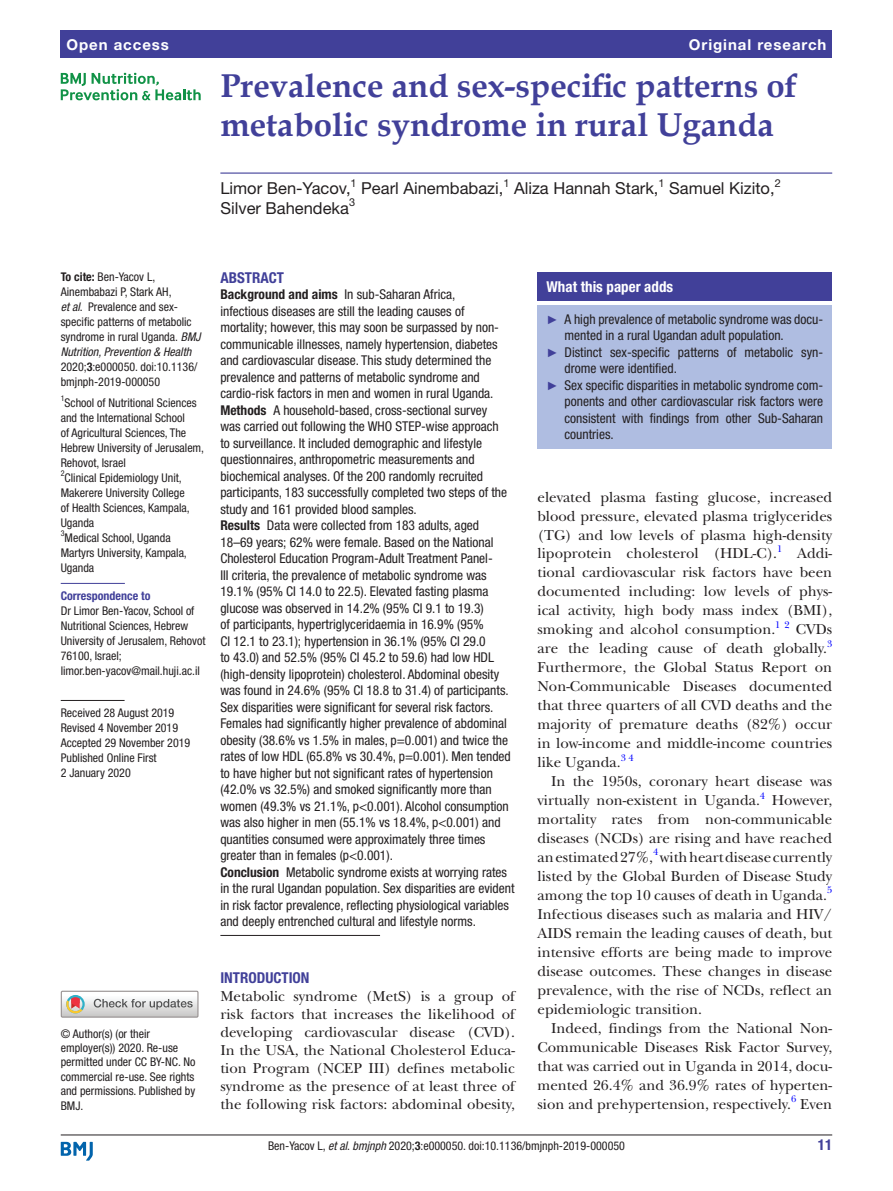
<style>
.page{position:relative;width:893px;height:1191px;background:#fff}
.page>*{position:absolute;margin:0;border:0;box-sizing:border-box;transform-origin:0 0}
.t1{font:700 33px/39px "Book Antiqua";color:#414099}
.t2{font:16.5px "Helvetica Neue LT Std";color:#231f20}
.t3{font:15px/18.9px "New Baskerville";color:#231f20;text-align:justify}
.t4{font:700 15px "Helvetica Neue LT Std";letter-spacing:.065em;color:#fff}
.t5{font:700 condensed 15px "Helvetica Neue LT Std";color:#414099}
.t6{font:700 condensed 15px "Helvetica Neue LT Std";color:#fff}
.t7{font:condensed 13.5px/16.5px "Helvetica Neue LT Std";color:#231f20}
.t8{font:condensed 12px/15px "Helvetica Neue LT Std";color:#231f20}
.t9{font:700 condensed 12px "Helvetica Neue LT Std";color:#414099}
.t10{font:10.95px "Helvetica Neue LT Std";color:#231f20}
.t11{font:9.9px "New Baskerville";color:#00f}
.t12{font:condensed 7.95px "Helvetica Neue LT Std";color:#231f20}
.s1{font-weight:700}
.s2{font-style:italic}
.s3{font-family:"Arial";font-stretch:normal;font-size:12px;color:#414099}
</style>
<div class="page">
<hr style="left:61px;top:1134px;width:771px;height:1px;background:#231f20">
<svg style="left:61px;top:1141px;width:32px;height:19px"></svg>
<div style="left:61px;top:31px;width:771px;height:27px;background:#414099"></div>
<hr style="left:220px;top:172px;width:612px;height:2px;background:#414099">
<hr style="left:61px;top:583px;width:64px;height:1px;background:#414099">
<hr style="left:61px;top:700px;width:64px;height:1px;background:#231f20">
<div style="left:61px;top:990px;width:138px;height:27px;border:1px solid #969090"></div>
<svg style="left:61px;top:991px;width:137px;height:26px"></svg>
<svg style="left:61px;top:73px;width:140px;height:27px"></svg>
<div style="left:538px;top:272px;width:294px;height:29px;background:#414099"></div>
<div style="left:538px;top:305px;width:294px;height:143px;background:#afbde1"></div>
<hr style="left:220px;top:935px;width:160px;height:1px;background:#231f20">
<p class="t4" style="left:66px;top:35px;width:104px">Open access</p>
<p class="t4" style="left:689px;top:35px;width:139px">Original research</p>
<h1 class="t1" style="left:220px;top:66px;width:579px">Prevalence and sex-specific patterns of metabolic syndrome in rural Uganda</h1>
<p class="t2" style="left:220px;top:179px;width:132px">Limor Ben-Yacov,</p>
<p class="t10" style="left:351px;top:176px;width:8px">1</p>
<p class="t2" style="left:361px;top:179px;width:144px">Pearl Ainembabazi,</p>
<p class="t10" style="left:503px;top:176px;width:8px">1</p>
<p class="t2" style="left:514px;top:179px;width:146px">Aliza Hannah Stark,</p>
<p class="t10" style="left:659px;top:176px;width:8px">1</p>
<p class="t2" style="left:669px;top:179px;width:107px">Samuel Kizito,</p>
<p class="t10" style="left:775px;top:176px;width:8px">2</p>
<p class="t2" style="left:220px;top:198px;width:130px">Silver Bahendeka</p>
<p class="t10" style="left:349px;top:196px;width:8px">3</p>
<p class="t8" style="left:61px;top:269px;width:141px"><span class="s1">To cite:</span> Ben-Yacov L,<br>Ainembabazi P, Stark AH,<br><span class="s2">et al</span>. Prevalence and sex&shy;specific patterns of metabolic syndrome in rural Uganda. <span class="s2">BMJ<br>Nutrition, Prevention &amp; Health<br></span>2020;<span class="s1">3</span>:e000050. doi:10.1136/ bmjnph-2019-000050</p>
<p class="t12" style="left:61px;top:394px;width:5px">1</p>
<p class="t8" style="left:61px;top:395px;width:145px;text-indent:4px">School of Nutritional Sciences and the International School<br>of Agricultural Sciences, The<br>Hebrew University of Jerusalem,<br>Rehovot, Israel</p>
<p class="t12" style="left:61px;top:469px;width:5px">2</p>
<p class="t8" style="left:61px;top:470px;width:131px;text-indent:4px">Clinical Epidemiology Unit,<br>Makerere University College of Health Sciences, Kampala,<br>Uganda</p>
<p class="t12" style="left:61px;top:529px;width:5px">3</p>
<p class="t8" style="left:61px;top:530px;width:128px;text-indent:4px">Medical School, Uganda<br>Martyrs University, Kampala,<br>Uganda</p>
<p class="t9" style="left:61px;top:589px;width:91px">Correspondence to</p>
<p class="t8" style="left:61px;top:603px;width:146px">Dr Limor Ben-Yacov, School of<br>Nutritional Sciences, Hebrew<br>University of Jerusalem, Rehovot<br>76100, Israel; limor.ben-yacov@mail.huji.ac.il</p>
<p class="t8" style="left:61px;top:705px;width:131px">Received 28 August 2019<br>Revised 4 November 2019<br>Accepted 29 November 2019<br>Published Online First<br>2 January 2020</p>
<p class="t8" style="left:61px;top:1026px;width:136px;line-height:14.4px">© Author(s) (or their employer(s)) 2020. Re-use permitted under CC BY-NC. No commercial re-use. See rights and permissions. Published by<br>BMJ.</p>
<p class="t5" style="left:220px;top:268px;width:49px">Abstract</p>
<p class="t7" style="left:220px;top:286px;width:296px"><span class="s1">Background and aims</span> In sub-Saharan Africa,<br>infectious diseases are still the leading causes of mortality; however, this may soon be surpassed by non&shy;communicable illnesses, namely hypertension, diabetes and cardiovascular disease. This study determined the prevalence and patterns of metabolic syndrome and cardio-risk factors in men and women in rural Uganda.<br><span class="s1">Methods</span> A household-based, cross-sectional survey<br>was carried out following the WHO STEP-wise approach<br>to surveillance. It included demographic and lifestyle questionnaires, anthropometric measurements and biochemical analyses. Of the 200 randomly recruited participants, 183 successfully completed two steps of the study and 161 provided blood samples.<br><span class="s1">Results</span> Data were collected from 183 adults, aged 18–69 years; 62% were female. Based on the National Cholesterol Education Program-Adult Treatment Panel-<br>III criteria, the prevalence of metabolic syndrome was 19.1% (95% CI 14.0 to 22.5). Elevated fasting plasma glucose was observed in 14.2% (95% CI 9.1 to 19.3)<br>of participants, hypertriglyceridaemia in 16.9% (95%<br>CI 12.1 to 23.1); hypertension in 36.1% (95% CI 29.0<br>to 43.0) and 52.5% (95% CI 45.2 to 59.6) had low HDL (high-density lipoprotein) cholesterol. Abdominal obesity was found in 24.6% (95% CI 18.8 to 31.4) of participants.<br>Sex disparities were significant for several risk factors.<br>Females had significantly higher prevalence of abdominal obesity (38.6% vs 1.5% in males, p=0.001) and twice the rates of low HDL (65.8% vs 30.4%, p=0.001). Men tended to have higher but not significant rates of hypertension (42.0% vs 32.5%) and smoked significantly more than women (49.3% vs 21.1%, p&lt;0.001). Alcohol consumption was also higher in men (55.1% vs 18.4%, p&lt;0.001) and quantities consumed were approximately three times greater than in females (p&lt;0.001).<br><span class="s1">Conclusion</span> Metabolic syndrome exists at worrying rates in the rural Ugandan population. Sex disparities are evident in risk factor prevalence, reflecting physiological variables and deeply entrenched cultural and lifestyle norms.</p>
<p class="t5" style="left:220px;top:969px;width:91px">Introduction</p>
<p class="t3" style="left:220px;top:987px;width:296px;line-height:18px">Metabolic syndrome (MetS) is a group of risk factors that increases the likelihood of developing cardiovascular disease (CVD).<br>In the USA, the National Cholesterol Educa&shy;tion Program (NCEP III) defines metabolic syndrome as the presence of at least three of the following risk factors: abdominal obesity,</p>
<p class="t6" style="left:547px;top:277px;width:128px">What this paper adds</p>
<p class="t7" style="left:547px;top:310px;width:278px"><span class="s3">►</span> A high prevalence of metabolic syndrome was docu-</p>
<p class="t7" style="left:565px;top:327px;width:221px">mented in a rural Ugandan adult population.</p>
<p class="t7" style="left:547px;top:343px;width:278px"><span class="s3">►</span> Distinct sex-specific patterns of metabolic syn-</p>
<p class="t7" style="left:565px;top:360px;width:114px">drome were identified.</p>
<p class="t7" style="left:547px;top:376px;width:278px"><span class="s3">►</span> Sex specific disparities in metabolic syndrome com-</p>
<p class="t7" style="left:565px;top:393px;width:260px">ponents and other cardiovascular risk factors were</p>
<p class="t7" style="left:565px;top:409px;width:260px">consistent with findings from other Sub-Saharan</p>
<p class="t7" style="left:565px;top:426px;width:51px">countries.</p>
<p class="t3" style="left:538px;top:487px;width:296px">elevated plasma fasting glucose, increased blood pressure, elevated plasma triglycerides (TG) and low levels of plasma high-density lipoprotein cholesterol (HDL-C).<sup>1</sup></p>
<p class="t3" style="left:538px;top:544px;width:296px;text-indent:260px">Addi&shy;tional cardiovascular risk factors have been documented including: low levels of phys&shy;ical activity, high body mass index (BMI), smoking and alcohol consumption.</p>
<p class="t11" style="left:775px;top:618px;width:16px">1 2</p>
<p class="t3" style="left:538px;top:620px;width:296px;text-indent:258px">CVDs are the leading cause of death globally.</p>
<p class="t11" style="left:827px;top:637px;width:7px">3</p>
<p class="t3" style="left:538px;top:658px;width:296px">Furthermore, the Global Status Report on Non-Communicable Diseases documented that three quarters of all CVD deaths and the majority of premature deaths (82%) occur in low-income and middle-income countries like Uganda.</p>
<p class="t11" style="left:621px;top:751px;width:14px">3 4</p>
<p class="t3" style="left:538px;top:772px;width:296px;text-indent:14px">In the 1950s, coronary heart disease was virtually non-existent in Uganda.</p>
<p class="t11" style="left:760px;top:789px;width:7px">4</p>
<p class="t3" style="left:538px;top:791px;width:296px;text-indent:234px">However, mortality rates from non-communicable diseases (NCDs) are rising and have reached an estimated 27%,<sup>4</sup> with heart disease currently listed by the Global Burden of Disease Study among the top 10 causes of death in Uganda.</p>
<p class="t11" style="left:827px;top:884px;width:7px">5</p>
<p class="t3" style="left:538px;top:905px;width:296px">Infectious diseases such as malaria and HIV/ AIDS remain the leading causes of death, but intensive efforts are being made to improve disease outcomes. These changes in disease prevalence, with the rise of NCDs, reflect an epidemiologic transition.</p>
<p class="t3" style="left:538px;top:1018px;width:296px;text-indent:14px">Indeed, findings from the National Non-Communicable Diseases Risk Factor Survey, that was carried out in Uganda in 2014, docu&shy;mented 26.4% and 36.9% rates of hyperten&shy;sion and prehypertension, respectively.</p>
<p class="t11" style="left:791px;top:1093px;width:7px">6</p>
<p class="t3" style="left:800px;top:1094px;width:34px">Even</p>
<p class="t8" style="left:268px;top:1137px;width:358px">Ben-Yacov L, <span class="s2">et al</span>. <span class="s2">bmjnph</span> 2020;<span class="s1">3</span>:e000050. doi:10.1136/bmjnph-2019-000050</p>
<p class="t5" style="left:818px;top:1135px;width:16px">11</p>
</div>
